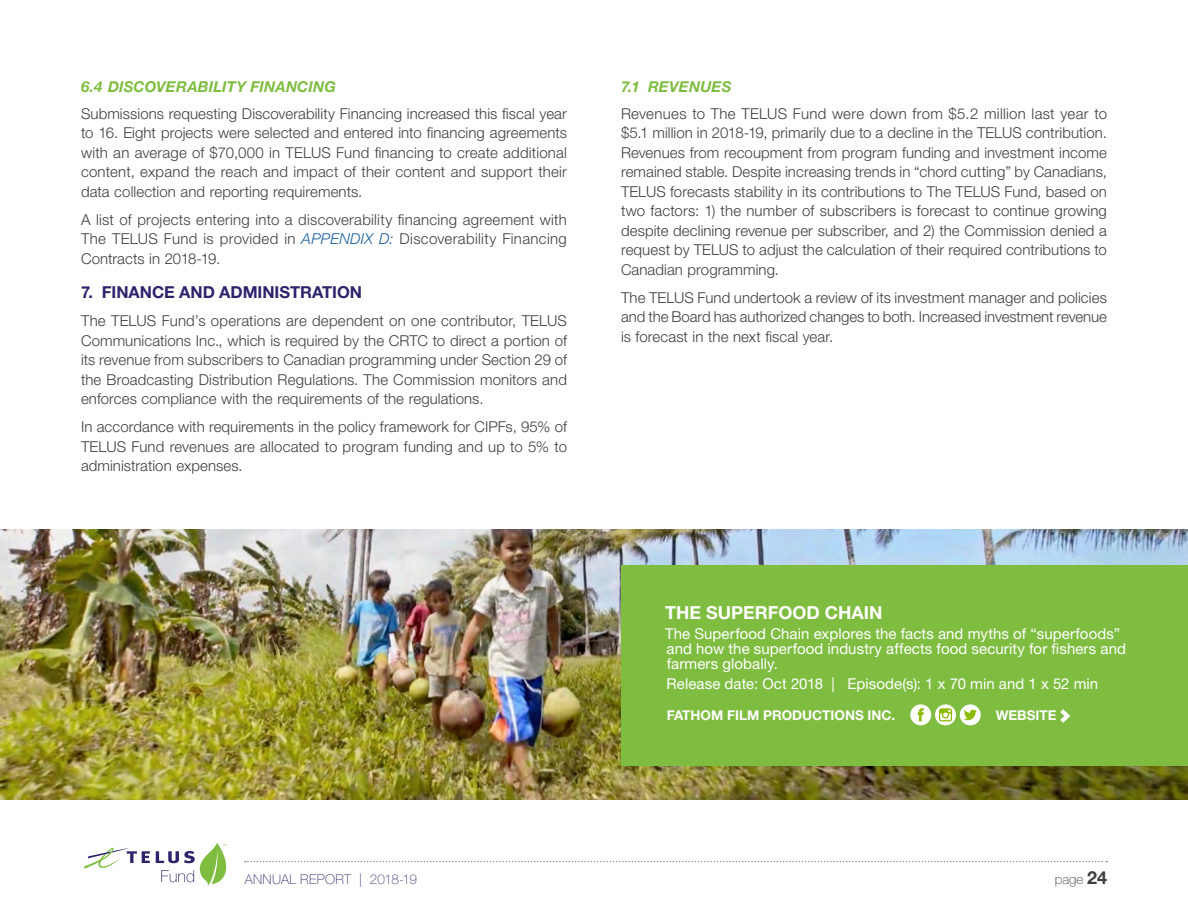
<style>
.page{position:relative;width:1188px;height:918px;background:#fff}
.page>*{position:absolute;margin:0;border:0;box-sizing:border-box;transform-origin:0 0}
.ProjectBanner_Captio{font:700 18px "Helvetica Neue LT Std";color:#fff}
.Subhead_Level_1{font:700 16.5px "Helvetica Neue LT Std";letter-spacing:-.005em;color:#2c246c}
.Body{font:300 15px/19.5px "Helvetica Neue LT Std";letter-spacing:.005em;color:#3e3e3f;text-align:justify}
.ProjectBanner_Captio-2{font:15px/15px "Helvetica Neue LT Std";letter-spacing:.005em;color:#fff}
.ProjectBanner_Releas{font:15px "Helvetica Neue LT Std";letter-spacing:.005em;color:#fff}
.Subhead_Level_2{font:italic 700 15px "Helvetica Neue LT Std";letter-spacing:.01em;color:#7fbd41}
.ProjectBanner_Produc{font:700 13.5px "Helvetica Neue LT Std";color:#fff}
.t1{font:100 13.5px "Helvetica Neue LT Std";letter-spacing:.02em;color:#3c3375}
.t2{font:100 13.5px "Helvetica Neue LT Std";color:#3e3e3f}
.s1{font-style:italic;color:#175d9e}
.s2{font-weight:700;font-size:18px}
</style>
<div class="page">
<img style="left:0;top:529px;width:1188px;height:270px">
<div style="left:621px;top:565px;width:567px;height:201px;background:#7fbd41"></div>
<div style="left:910px;top:704px;width:21px;height:21px;background:#fff;border-radius:50%"></div>
<svg style="left:918px;top:708px;width:6px;height:13px"></svg>
<svg style="left:935px;top:704px;width:21px;height:21px"></svg>
<svg style="left:939px;top:708px;width:13px;height:13px"></svg>
<div style="left:960px;top:704px;width:21px;height:21px;background:#fff;border-radius:50%"></div>
<svg style="left:964px;top:710px;width:13px;height:10px"></svg>
<svg style="left:1060px;top:709px;width:10px;height:14px"></svg>
<svg style="left:245px;top:861px;width:862px;height:1px"></svg>
<svg style="left:84px;top:848px;width:66px;height:21px"></svg>
<svg style="left:156px;top:843px;width:71px;height:43px"></svg>
<p class="Subhead_Level_2" style="left:81px;top:77px;width:256px">6.4 DISCOVERABILITY FINANCING</p>
<p class="Body" style="left:81px;top:103px;width:488px">Submissions requesting Discoverability Financing increased this fiscal year to 16. Eight projects were selected and entered into financing agreements with an average of $70,000 in TELUS Fund financing to create additional content, expand the reach and impact of their content and support their data collection and reporting requirements.</p>
<p class="Body" style="left:81px;top:209px;width:487px">A list of projects entering into a discoverability financing agreement with The TELUS Fund is provided in <span class="s1">APPENDIX D:</span> Discoverability Financing Contracts in 2018-19.</p>
<p class="Subhead_Level_1" style="left:81px;top:282px;width:283px">7. FINANCE AND ADMINISTRATION</p>
<p class="Body" style="left:81px;top:311px;width:488px">The TELUS Fund’s operations are dependent on one contributor, TELUS Communications Inc., which is required by the CRTC to direct a portion of its revenue from subscribers to Canadian programming under Section 29 of the Broadcasting Distribution Regulations. The Commission monitors and enforces compliance with the requirements of the regulations.</p>
<p class="Body" style="left:81px;top:417px;width:488px">In accordance with requirements in the policy framework for CIPFs, 95% of TELUS Fund revenues are allocated to program funding and up to 5% to administration expenses.</p>
<p class="Subhead_Level_2" style="left:621px;top:77px;width:112px">7.1 REVENUES</p>
<p class="Body" style="left:621px;top:103px;width:488px">Revenues to The TELUS Fund were down from $5.2 million last year to $5.1 million in 2018-19, primarily due to a decline in the TELUS contribution.<br>Revenues from recoupment from program funding and investment income remained stable. Despite increasing trends in “chord cutting” by Canadians, TELUS forecasts stability in its contributions to The TELUS Fund, based on two factors: 1) the number of subscribers is forecast to continue growing despite declining revenue per subscriber, and 2) the Commission denied a request by TELUS to adjust the calculation of their required contributions to Canadian programming.</p>
<p class="Body" style="left:621px;top:287px;width:488px">The TELUS Fund undertook a review of its investment manager and policies and the Board has authorized changes to both. Increased investment revenue is forecast in the next fiscal year.</p>
<p class="ProjectBanner_Captio" style="left:665px;top:601px;width:219px">THE SUPERFOOD CHAIN</p>
<p class="ProjectBanner_Captio-2" style="left:665px;top:626px;width:463px">The Superfood Chain explores the facts and myths of “superfoods” and how the superfood industry affects food security for fishers and farmers globally.</p>
<p class="ProjectBanner_Releas" style="left:667px;top:675px;width:433px">Release date: Oct 2018 | Episode(s): 1 x 70 min and 1 x 52 min</p>
<p class="ProjectBanner_Produc" style="left:667px;top:707px;width:230px">FATHOM FILM PRODUCTIONS INC.</p>
<p class="ProjectBanner_Produc" style="left:996px;top:707px;width:62px">WEBSITE</p>
<p class="t1" style="left:245px;top:871px;width:174px">ANNUAL REPORT | 2018-19</p>
<p class="t2" style="left:1055px;top:871px;width:54px">page <span class="s2">24</span></p>
</div>
